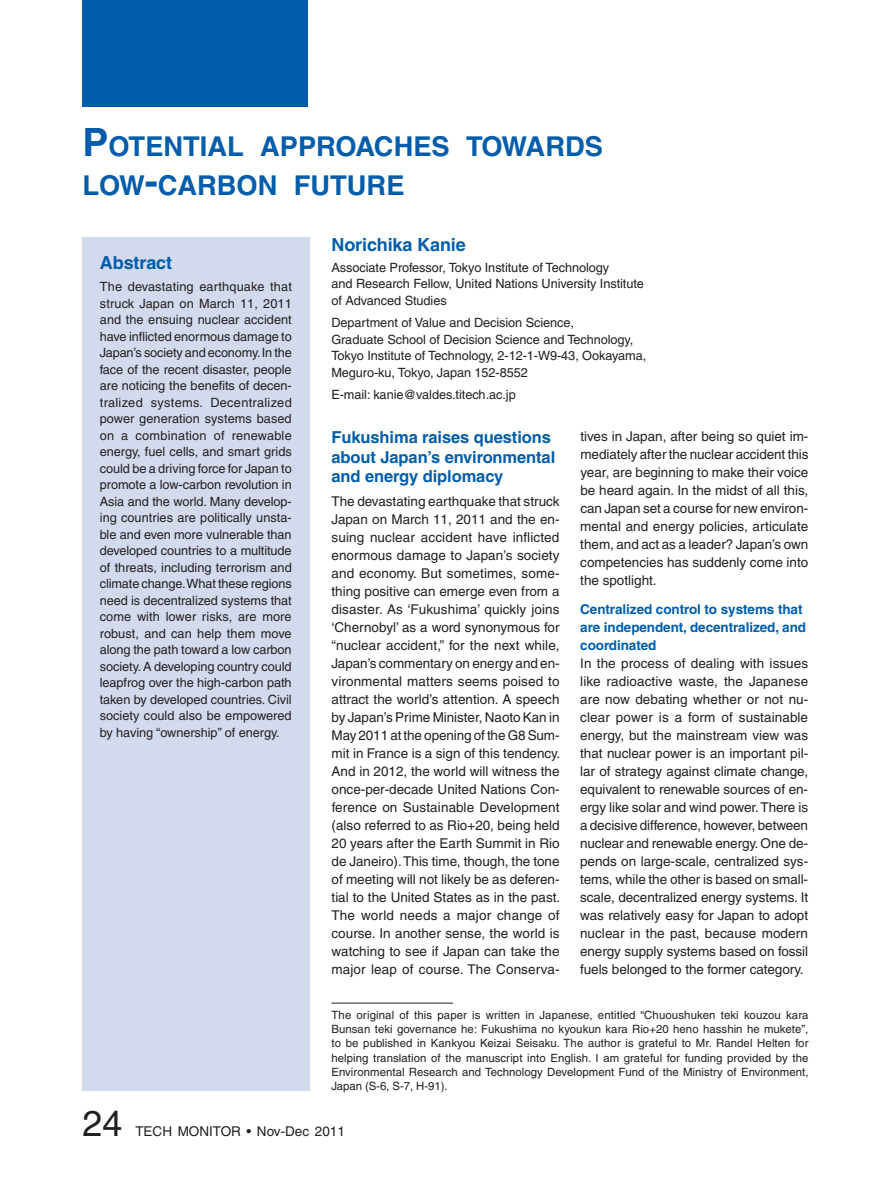
<style>
.page{position:relative;width:891px;height:1188px;background:#fff}
.page>*{position:absolute;margin:0;border:0;box-sizing:border-box;transform-origin:0 0}
.t1{font:36px "Helvetica";color:#231f20}
.t2{font:700 27.3px/39px "Helvetica";color:#015dab}
.t3{font:700 18px "Helvetica";letter-spacing:-.005em;color:#015dab}
.t4{font:700 16.5px/19.5px "Helvetica";letter-spacing:-.005em;color:#015dab}
.t5{font:13.5px/18px "Helvetica";color:#231f20;text-align:justify}
.t6{font:700 13.5px/18px "Helvetica";letter-spacing:-.005em;color:#015dab}
.t7{font:12.75px/16.5px "Helvetica";letter-spacing:-.005em;color:#231f20}
.t8{font:11.4px/14.4px "Helvetica";letter-spacing:.005em;color:#231f20;text-align:justify}
.s1{font-size:39px}
</style>
<div class="page">
<div style="left:82px;top:0;width:226px;height:107px;background:#015dab"></div>
<div style="left:82px;top:237px;width:228px;height:853px;background:#d3daee"></div>
<hr style="left:331px;top:1003px;width:122px;height:1px;background:#231f20">
<h2 class="t2" style="left:82px;top:127px;width:522px"><span class="s1">P</span>OTENTIAL APPROACHES TOWARDS<br>LOW<span class="s1">-</span>CARBON FUTURE</h2>
<h3 class="t3" style="left:100px;top:251px;width:74px">Abstract</h3>
<p class="t7" style="left:100px;top:279px;width:194px;text-align:justify">The devastating earthquake that struck Japan on March 11, 2011 and the ensuing nuclear accident have inflicted enormous damage to Japan’s society and economy. I n the face of the recent disaster, people are noticing the benefits of decen&shy;tralized systems. Decentralized power generation systems based on a combination of renewable energy, fuel cells, and smart grids could be a driving force for Japan to promote a low-carbon revolution in Asia and the world. Many develop&shy;ing countries are politically unsta&shy;ble and even more vulnerable than developed countries to a multitude of threats, including terrorism and climate change.What these regions need is decentralized systems that come with lower risks, are more robust, and can help them move along the path toward a low carbon society.A developing country could leapfrog over the high-carbon path taken by developed countries. Civil society could also be empowered by having “ownership” of energy.</p>
<h3 class="t3" style="left:332px;top:234px;width:136px">Norichika Kanie</h3>
<p class="t7" style="left:331px;top:259px;width:314px">Associate Professor, Tokyo I nstitute of Technology<br>and Research Fellow, United Nations University I nstitute of Advanced Studies</p>
<p class="t7" style="left:331px;top:315px;width:316px">Department of Value and Decision Science,<br>Graduate School of Decision Science and Technology, Tokyo I nstitute of Technology, 2-12-1-W9-43, Ookayama, Meguro-ku, Tokyo, Japan 152-8552</p>
<p class="t7" style="left:331px;top:387px;width:186px">E-mail: kanie@valdes.titech.ac.jp</p>
<p class="t4" style="left:332px;top:427px;width:225px">Fukushima raises questions about Japan’s environmental and energy diplomacy</p>
<p class="t5" style="left:332px;top:492px;width:230px">The devastating earthquake that struck Japan on March 11, 2011 and the en&shy;suing nuclear accident have inflicted enormous damage to Japan’s society and economy. But sometimes, some&shy;thing positive can emerge even from a disaster. As ‘Fukushima’ quickly joins ‘Chernobyl’ as a word synonymous for “nuclear accident,” for the next while, Japan’s commentary on energy and en&shy;vironmental matters seems poised to attract the world’s attention. A speech by Japan’s Prime Minister, Naoto Kan in May 2011 at the opening of the G8 Sum&shy;mit in France is a sign of this tendency.<br>And in 2012, the world will witness the once-per-decade United Nations Con&shy;ference on Sustainable Development (also referred to as Rio+20, being held 20 years after the Earth Summit in Rio de Janeiro).This time, though, the tone of meeting will not likely be as deferen&shy;tial to the United States as in the past.<br>The world needs a major change of course. I n another sense, the world is watching to see if Japan can take the major leap of course. The Conserva-</p>
<p class="t5" style="left:580px;top:427px;width:230px">tives in Japan, after being so quiet im&shy;mediately after the nuclear accident this year, are beginning to make their voice be heard again. I n the midst of all this, can Japan set a course for new environ&shy;mental and energy policies, articulate them, and act as a leader? Japan’s own competencies has suddenly come into the spotlight.</p>
<p class="t6" style="left:580px;top:600px;width:227px">Centralized control to systems that are independent, decentralized, and coordinated</p>
<p class="t5" style="left:580px;top:654px;width:230px">I n the process of dealing with issues like radioactive waste, the Japanese are now debating whether or not nu&shy;clear power is a form of sustainable energy, but the mainstream view was that nuclear power is an important pil&shy;lar of strategy against climate change, equivalent to renewable sources of en&shy;ergy like solar and wind power.There is a decisive difference, however, between nuclear and renewable energy. One de&shy;pends on large-scale, centralized sys&shy;tems, while the other is based on small&shy;scale, decentralized energy systems. It was relatively easy for Japan to adopt nuclear in the past, because modern energy supply systems based on fossil fuels belonged to the former category.</p>
<p class="t8" style="left:331px;top:1007px;width:479px">The original of this paper is written in Japanese, entitled “Chuoushuken teki kouzou kara Bunsan teki governance he: Fukushima no kyoukun kara Rio+20 heno hasshin he mukete”, to be published in Kankyou Keizai Seisaku. The author is grateful to Mr. Randel Helten for helping translation of the manuscript into English. I am grateful for funding provided by the Environmental Research and Technology Development Fund of the Ministry of Environment, Japan (S-6, S-7, H-91).</p>
<h1 class="t1" style="left:82px;top:1102px;width:42px">24</h1>
<p class="t5" style="left:135px;top:1122px;width:211px">Tech Monitor • Nov-Dec 2011</p>
</div>
